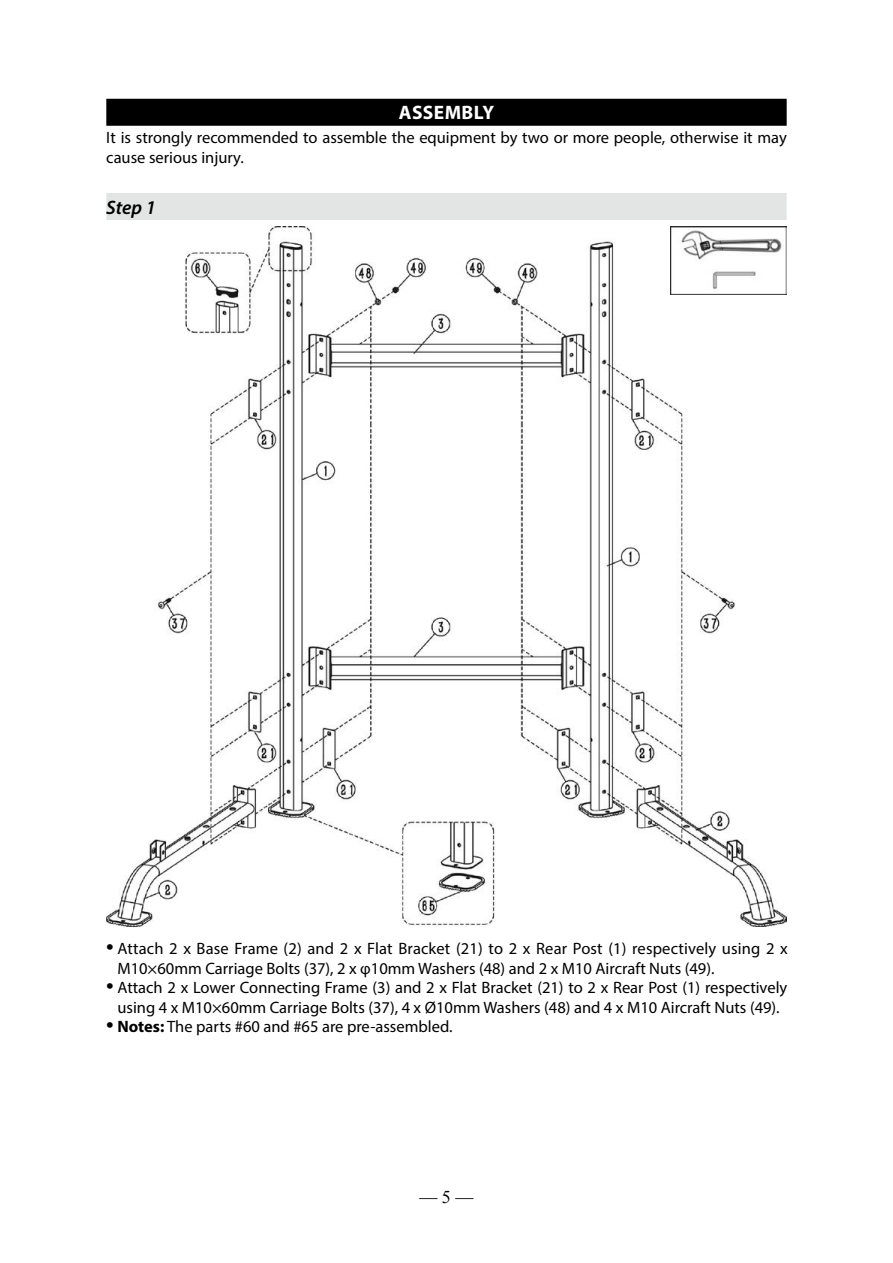
<style>
.page{position:relative;width:893px;height:1263px;background:#fff}
.page>*{position:absolute;margin:0;border:0;box-sizing:border-box;transform-origin:0 0}
.t1{font:700 19.5px "Myriad Pro";color:#fff}
.t2{font:italic 600 19.5px "Myriad Pro";color:#000}
.t3{font:18px "Times New Roman";color:#000}
.t4{font:16.5px/19.5px "Myriad Pro";color:#000}
.s1{font-size:27px}
.s2{font-weight:700}
</style>
<div class="page">
<div style="left:106px;top:99px;width:681px;height:27px;background:#000"></div>
<div style="left:106px;top:193px;width:681px;height:27px;background:#e3e4e4"></div>
<img style="left:106px;top:226px;width:681px;height:700px">
<img style="left:671px;top:226px;width:116px;height:68px">
<p class="t1" style="left:399px;top:100px;width:13px">ASSE</p>
<p class="t1" style="left:445px;top:100px;width:51px">MBLY</p>
<p class="t4" style="left:106px;top:128px;width:682px">It is strongly recommended to assemble the equipment by two or more people, otherwise it may cause serious injury.</p>
<p class="t2" style="left:106px;top:195px;width:51px">Step 1</p>
<p class="t4" style="left:117px;top:939px;width:672px;text-indent:-11px"><span class="s1">•</span> Attach 2 x Base Frame (2) and 2 x Flat Bracket (21) to 2 x Rear Post (1) respectively using 2 x<br>M10×60mm Carriage Bolts (37), 2 x φ10mm Washers (48) and 2 x M10 Aircraft Nuts (49).</p>
<p class="t4" style="left:106px;top:978px;width:682px;text-align:center"><span class="s1">•</span> Attach 2 x Lower Connecting Frame (3) and 2 x Flat Bracket (21) to 2 x Rear Post (1) respectively using 4 x M10×60mm Carriage Bolts (37), 4 x Ø10mm Washers (48) and 4 x M10 Aircraft Nuts (49).</p>
<p class="t4" style="left:106px;top:1017px;width:348px"><span class="s1">•</span> <span class="s2">NOTES:</span> The parts #60 and #65 are pre-assembled.</p>
<p class="t3" style="left:419px;top:1185px;width:55px">— 5 —</p>
</div>
